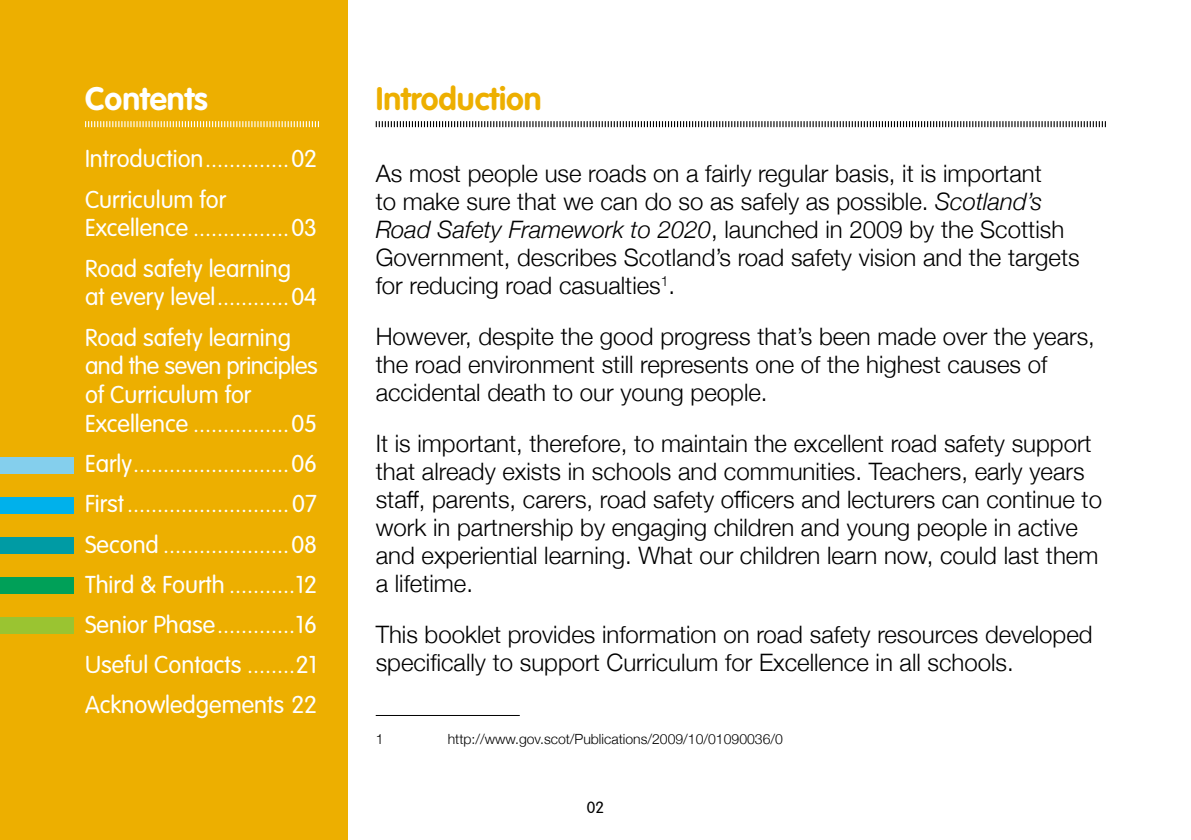
<style>
.page{position:relative;width:1191px;height:840px;background:#fff}
.page>*{position:absolute;margin:0;border:0;box-sizing:border-box;transform-origin:0 0}
.t1{font:700 32px "VAG Rounded Std";color:#edaf00}
.t2{font:700 32px "VAG Rounded Std";color:#fff}
.t3{font:300 24px/28px "Helvetica Neue";color:#000}
.t4{font:300 24px/40.2px "VAG Rounded Std";color:#fff}
.t5{font:300 16px "VAG Rounded Std";color:#000}
.t6{font:300 14px "Helvetica Neue";color:#000}
.s1{font-style:italic}
</style>
<div class="page">
<div style="left:0;top:0;width:347px;height:839px;background:#edaf00"></div>
<svg style="left:85px;top:121px;width:234px;height:6px"></svg>
<svg style="left:375px;top:121px;width:731px;height:7px"></svg>
<hr style="left:376px;top:714px;width:144px;height:1px;background:#000">
<div style="left:0;top:457px;width:74px;height:17px;background:#84cfed"></div>
<div style="left:0;top:497px;width:74px;height:17px;background:#00b1eb"></div>
<div style="left:0;top:537px;width:74px;height:17px;background:#009ba4"></div>
<div style="left:0;top:577px;width:74px;height:17px;background:#00a058"></div>
<div style="left:0;top:617px;width:74px;height:17px;background:#9ac431"></div>
<h1 class="t2" style="left:85px;top:80px;width:124px">Contents</h1>
<p class="t4" style="left:85px;top:140px;width:234px">Introduction..............02<br>Curriculum for</p>
<p class="t4" style="left:85px;top:209px;width:234px">Excellence ................03<br>Road safety learning</p>
<p class="t4" style="left:85px;top:277px;width:234px">at every level............04<br>Road safety learning</p>
<p class="t4" style="left:85px;top:352px;width:234px;line-height:28.8px">and the seven principles of Curriculum for<br>Excellence ................05</p>
<p class="t4" style="left:85px;top:444px;width:234px;text-align:justify">Early..........................06<br>First...........................07<br>Second .....................08<br>Third &amp; Fourth ...........12<br>Senior Phase.............16<br>Useful Contacts ........21<br>Acknowledgements 22</p>
<h1 class="t1" style="left:376px;top:80px;width:167px">Introduction</h1>
<p class="t3" style="left:376px;top:158px;width:705px">As most people use roads on a fairly regular basis, it is important<br>to make sure that we can do so as safely as possible. <span class="s1">Scotland’s Road Safety Framework to 2020</span>, launched in 2009 by the Scottish Government, describes Scotland’s road safety vision and the targets for reducing road casualties<sup>1</sup>.</p>
<p class="t3" style="left:376px;top:320px;width:720px">However, despite the good progress that’s been made over the years, the road environment still represents one of the highest causes of accidental death to our young people.</p>
<p class="t3" style="left:376px;top:427px;width:728px">It is important, therefore, to maintain the excellent road safety support that already exists in schools and communities. Teachers, early years staff, parents, carers, road safety officers and lecturers can continue to work in partnership by engaging children and young people in active and experiential learning. What our children learn now, could last them a lifetime.</p>
<p class="t3" style="left:376px;top:618px;width:718px">This booklet provides information on road safety resources developed specifically to support Curriculum for Excellence in all schools.</p>
<p class="t6" style="left:376px;top:726px;width:9px">1</p>
<p class="t6" style="left:448px;top:726px;width:337px">http://www.gov.scot/Publications/2009/10/01090036/0</p>
<p class="t5" style="left:587px;top:797px;width:19px">02</p>
</div>
